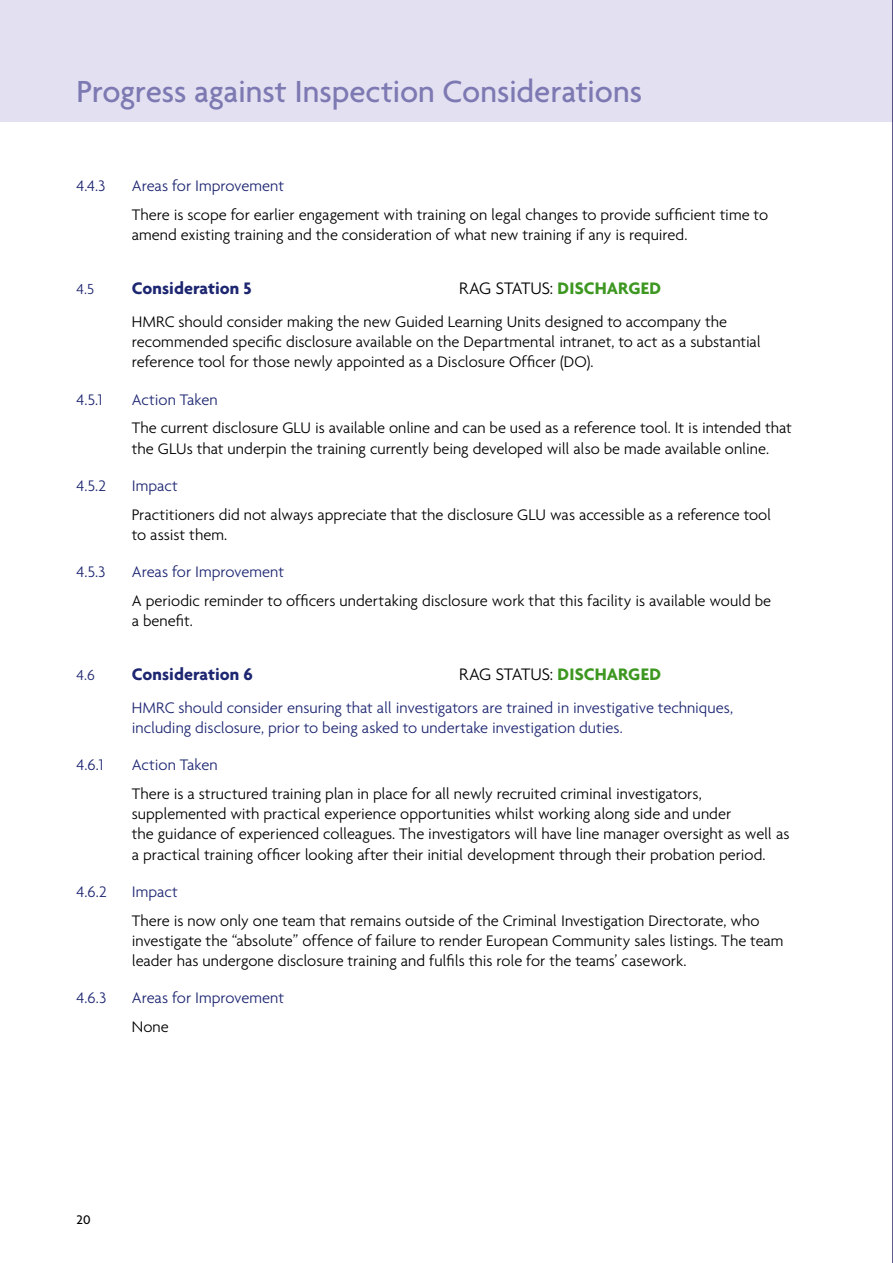
<style>
.page{position:relative;width:893px;height:1263px;background:#fff}
.page>*{position:absolute;margin:0;border:0;box-sizing:border-box;transform-origin:0 0}
.t1{font:500 33px "Agenda";letter-spacing:-.005em;color:#7d79b2}
.t2{font:300 18px "Agenda";letter-spacing:-.005em;color:#000}
.t3{font:700 18px "Agenda";color:#1d2671}
.t4{font:300 16.5px/20.2px "Agenda";letter-spacing:-.005em;color:#000}
.t5{font:300 16.5px/20.2px "Agenda";letter-spacing:-.005em;color:#1d2671}
.t6{font:300 15.75px "Agenda";color:#1d2671}
.t7{font:500 13.5px "Agenda";color:#000}
.s1{font-weight:700;color:#3d9721}
</style>
<div class="page">
<div style="left:0;top:0;width:893px;height:122px;background:#e3e1f1"></div>
<hr style="left:892px;top:0;width:1px;height:1263px;background:#1c1455">
<hr style="left:892px;top:0;width:1px;height:122px;background:#e3e1f1">
<h1 class="t1" style="left:77px;top:71px;width:567px">Progress against Inspection Considerations</h1>
<p class="t5" style="left:77px;top:176px;width:31px">4.4.3</p>
<p class="t5" style="left:132px;top:176px;width:154px">Areas for Improvement</p>
<p class="t4" style="left:132px;top:204px;width:638px">There is scope for earlier engagement with training on legal changes to provide sufficient time to amend existing training and the consideration of what new training if any is required.</p>
<p class="t6" style="left:77px;top:279px;width:19px">4.5</p>
<p class="t3" style="left:132px;top:277px;width:121px">Consideration 5</p>
<p class="t2" style="left:459px;top:277px;width:204px">RAG STATUS: <span class="s1">DISCHARGED</span></p>
<p class="t4" style="left:132px;top:311px;width:631px">HMRC should consider making the new Guided Learning Units designed to accompany the recommended specific disclosure available on the Departmental intranet, to act as a substantial reference tool for those newly appointed as a Disclosure Officer (DO).</p>
<p class="t5" style="left:77px;top:389px;width:28px">4.5.1</p>
<p class="t5" style="left:132px;top:389px;width:87px">Action Taken</p>
<p class="t4" style="left:132px;top:418px;width:662px">The current disclosure GLU is available online and can be used as a reference tool. It is intended that the GLUs that underpin the training currently being developed will also be made available online.</p>
<p class="t5" style="left:77px;top:475px;width:31px">4.5.2</p>
<p class="t5" style="left:132px;top:475px;width:48px">Impact</p>
<p class="t4" style="left:132px;top:504px;width:641px">Practitioners did not always appreciate that the disclosure GLU was accessible as a reference tool to assist them.</p>
<p class="t5" style="left:77px;top:561px;width:31px">4.5.3</p>
<p class="t5" style="left:132px;top:561px;width:154px">Areas for Improvement</p>
<p class="t4" style="left:132px;top:590px;width:641px">A periodic reminder to officers undertaking disclosure work that this facility is available would be a benefit.</p>
<p class="t6" style="left:77px;top:665px;width:20px">4.6</p>
<p class="t3" style="left:132px;top:663px;width:123px">Consideration 6</p>
<p class="t2" style="left:459px;top:663px;width:204px">RAG STATUS: <span class="s1">DISCHARGED</span></p>
<p class="t5" style="left:132px;top:697px;width:603px">HMRC should consider ensuring that all investigators are trained in investigative techniques, including disclosure, prior to being asked to undertake investigation duties.</p>
<p class="t5" style="left:77px;top:754px;width:28px">4.6.1</p>
<p class="t5" style="left:132px;top:754px;width:87px">Action Taken</p>
<p class="t4" style="left:132px;top:783px;width:659px">There is a structured training plan in place for all newly recruited criminal investigators, supplemented with practical experience opportunities whilst working along side and under<br>the guidance of experienced colleagues. The investigators will have line manager oversight as well as a practical training officer looking after their initial development through their probation period.</p>
<p class="t5" style="left:77px;top:881px;width:32px">4.6.2</p>
<p class="t5" style="left:132px;top:881px;width:48px">Impact</p>
<p class="t4" style="left:132px;top:910px;width:653px">There is now only one team that remains outside of the Criminal Investigation Directorate, who investigate the “absolute” offence of failure to render European Community sales listings. The team leader has undergone disclosure training and fulfils this role for the teams’ casework.</p>
<p class="t5" style="left:77px;top:988px;width:31px">4.6.3</p>
<p class="t5" style="left:132px;top:988px;width:154px">Areas for Improvement</p>
<p class="t4" style="left:132px;top:1016px;width:39px">None</p>
<p class="t7" style="left:77px;top:1211px;width:15px">20</p>
</div>
